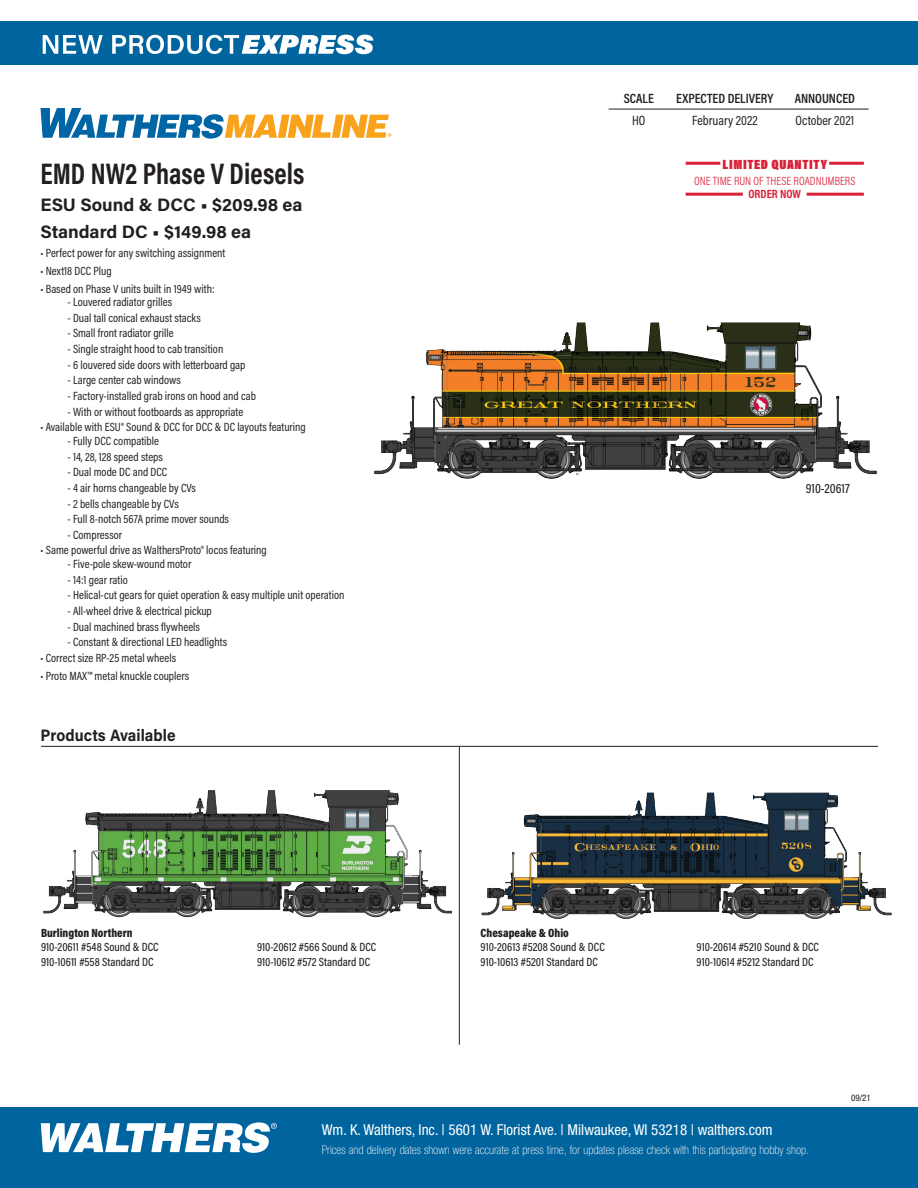
<style>
.page{position:relative;width:918px;height:1188px;background:#fff}
.page>*{position:absolute;margin:0;border:0;box-sizing:border-box;transform-origin:0 0}
.Editorial_Product_Na{font:700 30px "Acumin Pro Cond";letter-spacing:.005em;color:#231f20;scale:.93 1}
.Editorial_Price_Deli{font:700 18px "Acumin Pro";color:#231f20}
.Flyer_First_Product{font:700 16.5px "Acumin Pro";letter-spacing:.005em;color:#231f20;scale:.93 1}
.t1{font:condensed 15px "Helvetica Neue";color:#fff}
.Scale_Box{font:600 13.5px "Acumin Pro Cond";color:#231f20}
.Scale_Box-2{font:13.5px "Acumin Pro Cond";color:#231f20}
.Editorial_Bullets{font:900 13.5px "Acumin Pro Cond";letter-spacing:.05em;color:#da1f37}
.t2{font:500 13.5px "Acumin Pro Cond";color:#231f20}
.Editorial_Bullets-2{font:12px "Acumin Pro Cond";color:#231f20}
.Editorial_Product_Li{font:500 12px "Acumin Pro Cond";color:#231f20}
.t3{font:100 condensed 12px "Helvetica Neue";color:#fff}
.Editorial_Bullets-3{font:300 12px/13.5px "Acumin Pro Cond";color:#da1f37;text-align:center}
.Editorial_Product_Na-2{font:900 12px "Acumin Pro Cond";color:#231f20}
.t4{font:condensed 9px "Helvetica Neue";color:#231f20}
.s1{font-weight:700}
</style>
<div class="page">
<div style="left:0;top:22px;width:918px;height:43px;background:#00649e"></div>
<svg style="left:43px;top:35px;width:60px;height:19px"></svg>
<svg style="left:112px;top:35px;width:261px;height:19px"></svg>
<div style="left:0;top:1107px;width:918px;height:81px;background:#00649e"></div>
<svg style="left:41px;top:1122px;width:236px;height:31px"></svg>
<img style="left:43px;top:790px;width:409px;height:128px">
<img style="left:481px;top:792px;width:411px;height:127px">
<hr style="left:459px;top:747px;width:1px;height:298px;background:#231f20">
<svg style="left:40px;top:108px;width:352px;height:31px"></svg>
<img style="left:374px;top:322px;width:503px;height:157px">
<hr style="left:41px;top:746px;width:837px;height:1px;background:#231f20">
<hr style="left:686px;top:162px;width:34px;height:3px;background:#da1f37">
<hr style="left:686px;top:193px;width:57px;height:3px;background:#da1f37">
<hr style="left:829px;top:162px;width:35px;height:3px;background:#da1f37">
<hr style="left:807px;top:193px;width:57px;height:3px;background:#da1f37">
<hr style="left:609px;top:109px;width:60px;height:1px;background:#231f20">
<hr style="left:669px;top:109px;width:112px;height:1px;background:#231f20">
<hr style="left:781px;top:109px;width:88px;height:1px;background:#231f20">
<p class="Editorial_Product_Na" style="left:40px;top:154px;width:285px">EMD NW2 Phase V Diesels</p>
<p class="Editorial_Price_Deli" style="left:40px;top:192px;width:264px">ESU Sound &amp; DCC • $209.98 ea</p>
<p class="Editorial_Price_Deli" style="left:40px;top:219px;width:212px">Standard DC • $149.98 ea</p>
<p class="Editorial_Bullets-2" style="left:40px;top:245px;width:186px">• Perfect power for any switching assignment</p>
<p class="Editorial_Bullets-2" style="left:40px;top:263px;width:73px">• Next18 DCC Plug</p>
<p class="Editorial_Bullets-2" style="left:40px;top:281px;width:176px">• Based on Phase V units built in 1949 with:</p>
<p class="Editorial_Bullets-2" style="left:68px;top:294px;width:106px">- Louvered radiator grilles</p>
<p class="Editorial_Bullets-2" style="left:68px;top:310px;width:135px">- Dual tall conical exhaust stacks</p>
<p class="Editorial_Bullets-2" style="left:68px;top:326px;width:108px">- Small front radiator grille</p>
<p class="Editorial_Bullets-2" style="left:68px;top:341px;width:157px">- Single straight hood to cab transition</p>
<p class="Editorial_Bullets-2" style="left:68px;top:357px;width:180px">- 6 louvered side doors with letterboard gap</p>
<p class="Editorial_Bullets-2" style="left:68px;top:373px;width:115px">- Large center cab windows</p>
<p class="Editorial_Bullets-2" style="left:68px;top:388px;width:190px">- Factory-installed grab irons on hood and cab</p>
<p class="Editorial_Bullets-2" style="left:68px;top:404px;width:177px">- With or without footboards as appropriate</p>
<p class="Editorial_Bullets-2" style="left:40px;top:419px;width:267px">• Available with ESU® Sound &amp; DCC for DCC &amp; DC layouts featuring</p>
<p class="Editorial_Bullets-2" style="left:68px;top:433px;width:93px">- Fully DCC compatible</p>
<p class="Editorial_Bullets-2" style="left:68px;top:449px;width:97px">- 14, 28, 128 speed steps</p>
<p class="Editorial_Bullets-2" style="left:68px;top:464px;width:101px">- Dual mode DC and DCC</p>
<p class="Editorial_Bullets-2" style="left:68px;top:480px;width:130px">- 4 air horns changeable by CVs</p>
<p class="Editorial_Bullets-2" style="left:68px;top:496px;width:113px">- 2 bells changeable by CVs</p>
<p class="Editorial_Bullets-2" style="left:68px;top:511px;width:163px">- Full 8-notch 567A prime mover sounds</p>
<p class="Editorial_Bullets-2" style="left:68px;top:527px;width:56px">- Compressor</p>
<p class="Editorial_Bullets-2" style="left:40px;top:543px;width:228px">• Same powerful drive as WalthersProto® locos featuring</p>
<p class="Editorial_Bullets-2" style="left:68px;top:556px;width:125px">- Five-pole skew-wound motor</p>
<p class="Editorial_Bullets-2" style="left:68px;top:572px;width:62px">- 14:1 gear ratio</p>
<p class="Editorial_Bullets-2" style="left:68px;top:587px;width:279px">- Helical-cut gears for quiet operation &amp; easy multiple unit operation</p>
<p class="Editorial_Bullets-2" style="left:68px;top:603px;width:146px">- All-wheel drive &amp; electrical pickup</p>
<p class="Editorial_Bullets-2" style="left:68px;top:619px;width:134px">- Dual machined brass flywheels</p>
<p class="Editorial_Bullets-2" style="left:68px;top:634px;width:161px">- Constant &amp; directional LED headlights</p>
<p class="Editorial_Bullets-2" style="left:40px;top:650px;width:137px">• Correct size RP-25 metal wheels</p>
<p class="Editorial_Bullets-2" style="left:40px;top:668px;width:150px">• Proto MAX™ metal knuckle couplers</p>
<p class="Flyer_First_Product" style="left:40px;top:724px;width:147px">Products Available</p>
<p class="Editorial_Product_Na-2" style="left:41px;top:925px;width:93px">Burlington Northern</p>
<p class="Editorial_Product_Li" style="left:41px;top:939px;width:119px">910-20611 #548 Sound &amp; DCC</p>
<p class="Editorial_Product_Li" style="left:257px;top:939px;width:121px">910-20612 #566 Sound &amp; DCC</p>
<p class="Editorial_Product_Li" style="left:41px;top:954px;width:114px">910-10611 #558 Standard DC</p>
<p class="Editorial_Product_Li" style="left:257px;top:954px;width:115px">910-10612 #572 Standard DC</p>
<p class="Scale_Box" style="left:624px;top:90px;width:32px">SCALE</p>
<p class="Scale_Box" style="left:676px;top:90px;width:99px">EXPECTED DELIVERY</p>
<p class="Scale_Box" style="left:795px;top:90px;width:62px">ANNOUNCED</p>
<p class="Scale_Box-2" style="left:632px;top:112px;width:15px">HO</p>
<p class="Scale_Box-2" style="left:692px;top:112px;width:67px">February 2022</p>
<p class="Scale_Box-2" style="left:795px;top:112px;width:60px">October 2021</p>
<p class="Editorial_Bullets" style="left:723px;top:156px;width:106px">LIMITED QUANTITY</p>
<p class="Editorial_Bullets-3" style="left:694px;top:173px;width:163px">ONE TIME RUN OF THESE ROADNUMBERS<br><span class="s1">ORDER NOW</span></p>
<p class="t2" style="left:806px;top:480px;width:46px">910-20617</p>
<p class="Editorial_Product_Na-2" style="left:481px;top:925px;width:90px">Chesapeake &amp; Ohio</p>
<p class="Editorial_Product_Li" style="left:481px;top:939px;width:126px">910-20613 #5208 Sound &amp; DCC</p>
<p class="Editorial_Product_Li" style="left:697px;top:939px;width:124px">910-20614 #5210 Sound &amp; DCC</p>
<p class="Editorial_Product_Li" style="left:481px;top:954px;width:119px">910-10613 #5201 Standard DC</p>
<p class="Editorial_Product_Li" style="left:697px;top:954px;width:118px">910-10614 #5212 Standard DC</p>
<p class="t4" style="left:851px;top:1092px;width:21px">09/21</p>
<p class="t1" style="left:322px;top:1121px;width:452px">Wm. K. Walthers, Inc. | 5601 W. Florist Ave. | Milwaukee, WI 53218 | walthers.com</p>
<p class="t3" style="left:322px;top:1143px;width:489px">Prices and delivery dates shown were accurate at press time, for updates please check with this participating hobby shop.</p>
</div>
